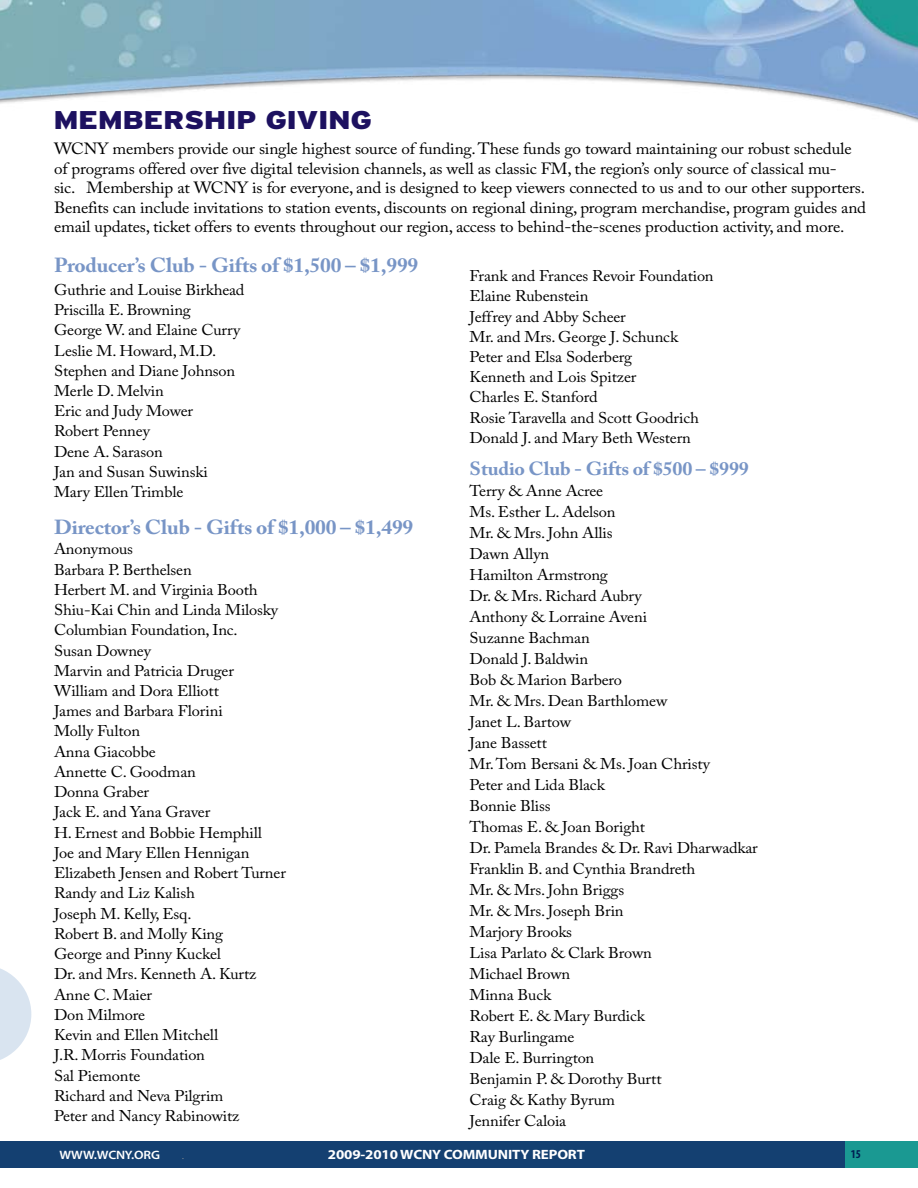
<style>
.page{position:relative;width:918px;height:1188px;background:#fff}
.page>*{position:absolute;margin:0;border:0;box-sizing:border-box;transform-origin:0 0}
.t1{font:25.65px "PBS Explorer L3 Header";letter-spacing:-.085em;color:#1d1160;scale:1.17 1}
.t2{font:700 20.25px "Adobe Caslon Pro";letter-spacing:-.01em;color:#7895c6;scale:1.06 1}
.t3{font:700 18.9px "Adobe Caslon Pro";letter-spacing:-.01em;color:#7895c6;scale:1.06 1}
.t4{font:16.2px/19.5px "Adobe Caslon Pro";letter-spacing:-.01em;color:#000;scale:1.06 1}
.t5{font:15.6px/20.2px "Adobe Caslon Pro";letter-spacing:-.01em;color:#000;scale:1.06 1}
.t6{font:700 13.5px "Myriad Pro";letter-spacing:-.01em;color:#fff;scale:1.11 1}
.t7{font:600 12.15px "Myriad Pro";letter-spacing:-.01em;color:#fff;scale:1.11 1}
.t8{font:300 12.15px "Myriad Pro";color:#939598;scale:1.11 1}
.t9{font:700 condensed 12px "Myriad Pro";color:#002052}
</style>
<div class="page">
<div style="left:0;top:1141px;width:918px;height:27px;background:#144071"></div>
<div style="left:846px;top:1141px;width:72px;height:27px;background:#1a9992"></div>
<img style="left:0;top:0;width:918px;height:122px">
<svg style="left:0;top:968px;width:31px;height:92px"></svg>
<h1 class="t1" style="left:52px;top:106px;width:276px">MEMBERSHIP GIVING</h1>
<p class="t4" style="left:54px;top:139px;width:768px">WCNY members provide our single highest source of funding. These funds go toward maintaining our robust schedule of programs offered over five digital television channels, as well as classic FM, the region’s only source of classical mu-<br>sic. Membership at WCNY is for everyone, and is designed to keep viewers connected to us and to our other supporters.<br>Benefits can include invitations to station events, discounts on regional dining, program merchandise, program guides and email updates, ticket offers to events throughout our region, access to behind-the-scenes production activity, and more.</p>
<p class="t2" style="left:54px;top:253px;width:345px">Producer’s Club - Gifts of $1,500 – $1,999</p>
<p class="t5" style="left:54px;top:279px;width:181px">Guthrie and Louise Birkhead<br>Priscilla E. Browning<br>George W. and Elaine Curry<br>Leslie M. Howard, M.D.<br>Stephen and Diane Johnson<br>Merle D. Melvin<br>Eric and Judy Mower<br>Robert Penney<br>Dene A. Sarason<br>Jan and Susan Suwinski<br>Mary Ellen Trimble</p>
<p class="t2" style="left:54px;top:515px;width:340px">Director’s Club - Gifts of $1,000 – $1,499</p>
<p class="t5" style="left:54px;top:539px;width:220px">Anonymous<br>Barbara P. Berthelsen<br>Herbert M. and Virginia Booth<br>Shiu-Kai Chin and Linda Milosky<br>Columbian Foundation, Inc.<br>Susan Downey<br>Marvin and Patricia Druger<br>William and Dora Elliott<br>James and Barbara Florini<br>Molly Fulton<br>Anna Giacobbe<br>Annette C. Goodman<br>Donna Graber<br>Jack E. and Yana Graver<br>H. Ernest and Bobbie Hemphill<br>Joe and Mary Ellen Hennigan<br>Elizabeth Jensen and Robert Turner<br>Randy and Liz Kalish<br>Joseph M. Kelly, Esq.<br>Robert B. and Molly King<br>George and Pinny Kuckel<br>Dr. and Mrs. Kenneth A. Kurtz<br>Anne C. Maier<br>Don Milmore<br>Kevin and Ellen Mitchell<br>J.R. Morris Foundation<br>Sal Piemonte<br>Richard and Neva Pilgrim<br>Peter and Nancy Rabinowitz</p>
<p class="t5" style="left:470px;top:266px;width:232px">Frank and Frances Revoir Foundation<br>Elaine Rubenstein<br>Jeffrey and Abby Scheer<br>Mr. and Mrs. George J. Schunck<br>Peter and Elsa Soderberg<br>Kenneth and Lois Spitzer<br>Charles E. Stanford<br>Rosie Taravella and Scott Goodrich<br>Donald J. and Mary Beth Western</p>
<p class="t3" style="left:470px;top:457px;width:265px">Studio Club - Gifts of $500 – $999</p>
<p class="t5" style="left:470px;top:480px;width:274px;line-height:21px">Terry &amp; Anne Acree<br>Ms. Esther L. Adelson<br>Mr. &amp; Mrs. John Allis<br>Dawn Allyn<br>Hamilton Armstrong<br>Dr. &amp; Mrs. Richard Aubry<br>Anthony &amp; Lorraine Aveni<br>Suzanne Bachman<br>Donald J. Baldwin<br>Bob &amp; Marion Barbero<br>Mr. &amp; Mrs. Dean Barthlomew<br>Janet L. Bartow<br>Jane Bassett<br>Mr. Tom Bersani &amp; Ms. Joan Christy<br>Peter and Lida Black<br>Bonnie Bliss<br>Thomas E. &amp; Joan Boright<br>Dr. Pamela Brandes &amp; Dr. Ravi Dharwadkar<br>Franklin B. and Cynthia Brandreth<br>Mr. &amp; Mrs. John Briggs<br>Mr. &amp; Mrs. Joseph Brin<br>Marjory Brooks<br>Lisa Parlato &amp; Clark Brown<br>Michael Brown<br>Minna Buck<br>Robert E. &amp; Mary Burdick<br>Ray Burlingame<br>Dale E. Burrington<br>Benjamin P. &amp; Dorothy Burtt<br>Craig &amp; Kathy Byrum<br>Jennifer Caloia</p>
<p class="t7" style="left:60px;top:1147px;width:92px">WWW.WCNY.ORG</p>
<p class="t8" style="left:182px;top:1148px;width:4px">.</p>
<p class="t6" style="left:328px;top:1146px;width:233px">2009-2010 WCNY COMMUNITY REPORT</p>
<p class="t9" style="left:851px;top:1147px;width:12px">15</p>
</div>
